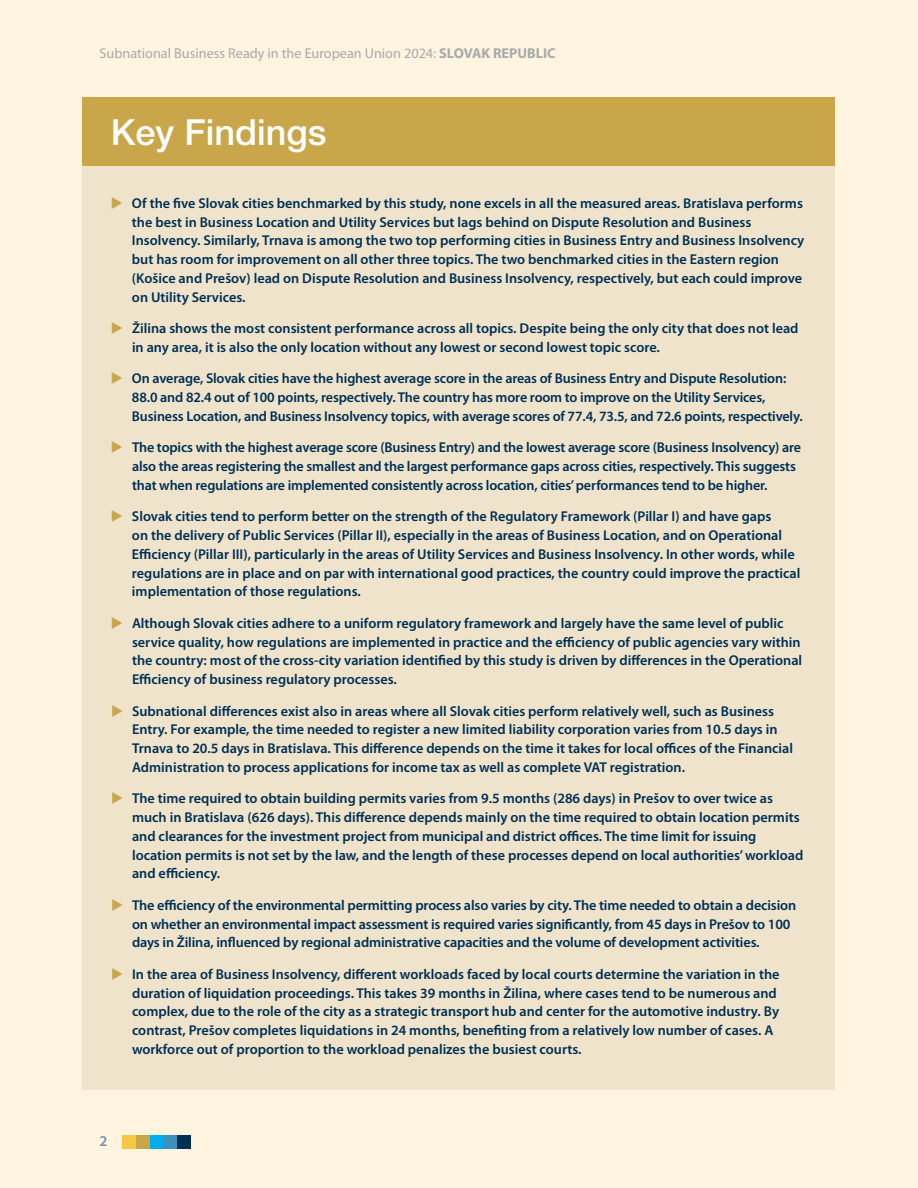
<style>
.page{position:relative;width:918px;height:1188px;background:#fef4df}
.page>*{position:absolute;margin:0;border:0;box-sizing:border-box;transform-origin:0 0}
.t1{font:500 36px "Helvetica Neue LT Pro";color:#fff}
.t2{font:600 15px "Myriad Pro";color:#7592b0}
.t3{font:600 14.25px/18.8px "Myriad Pro";color:#002f54}
.t4{font:14.25px "Myriad Pro";color:#a7a9ac}
.s1{font-weight:700}
</style>
<div class="page">
<div style="left:177px;top:1135px;width:14px;height:13px;background:#002f54"></div>
<div style="left:163px;top:1135px;width:14px;height:13px;background:#3991bc"></div>
<div style="left:149px;top:1135px;width:14px;height:13px;background:#00aeef"></div>
<div style="left:136px;top:1135px;width:13px;height:13px;background:#caa64b"></div>
<div style="left:122px;top:1135px;width:14px;height:13px;background:#f5c744"></div>
<div style="left:82px;top:98px;width:753px;height:992px;background:#efe4cb"></div>
<div style="left:82px;top:98px;width:753px;height:68px;background:#caa64b"></div>
<p class="t4" style="left:99px;top:44px;width:458px">Subnational Business Ready in the European Union 2024: <span class="s1">SLOVAK REPUBLIC</span></p>
<h1 class="t1" style="left:111px;top:110px;width:217px">Key Findings</h1>
<p class="t3" style="left:132px;top:193px;width:674px">Of the five Slovak cities benchmarked by this study, none excels in all the measured areas. Bratislava performs the best in Business Location and Utility Services but lags behind on Dispute Resolution and Business Insolvency. Similarly, Trnava is among the two top performing cities in Business Entry and Business Insolvency but has room for improvement on all other three topics. The two benchmarked cities in the Eastern region (Košice and Prešov) lead on Dispute Resolution and Business Insolvency, respectively, but each could improve on Utility Services.</p>
<p class="t3" style="left:132px;top:319px;width:668px">Žilina shows the most consistent performance across all topics. Despite being the only city that does not lead in any area, it is also the only location without any lowest or second lowest topic score.</p>
<p class="t3" style="left:132px;top:369px;width:672px">On average, Slovak cities have the highest average score in the areas of Business Entry and Dispute Resolution:<br>88.0 and 82.4 out of 100 points, respectively. The country has more room to improve on the Utility Services,<br>Business Location, and Business Insolvency topics, with average scores of 77.4, 73.5, and 72.6 points, respectively.</p>
<p class="t3" style="left:132px;top:438px;width:671px">The topics with the highest average score (Business Entry) and the lowest average score (Business Insolvency) are also the areas registering the smallest and the largest performance gaps across cities, respectively. This suggests that when regulations are implemented consistently across location, cities’ performances tend to be higher.</p>
<p class="t3" style="left:132px;top:507px;width:670px">Slovak cities tend to perform better on the strength of the Regulatory Framework (Pillar I) and have gaps<br>on the delivery of Public Services (Pillar II), especially in the areas of Business Location, and on Operational Efficiency (Pillar III), particularly in the areas of Utility Services and Business Insolvency. In other words, while regulations are in place and on par with international good practices, the country could improve the practical implementation of those regulations.</p>
<p class="t3" style="left:132px;top:613px;width:672px">Although Slovak cities adhere to a uniform regulatory framework and largely have the same level of public service quality, how regulations are implemented in practice and the efficiency of public agencies vary within the country: most of the cross-city variation identified by this study is driven by differences in the Operational Efficiency of business regulatory processes.</p>
<p class="t3" style="left:132px;top:701px;width:663px">Subnational differences exist also in areas where all Slovak cities perform relatively well, such as Business Entry. For example, the time needed to register a new limited liability corporation varies from 10.5 days in Trnava to 20.5 days in Bratislava. This difference depends on the time it takes for local offices of the Financial Administration to process applications for income tax as well as complete VAT registration.</p>
<p class="t3" style="left:132px;top:789px;width:673px">The time required to obtain building permits varies from 9.5 months (286 days) in Prešov to over twice as much in Bratislava (626 days). This difference depends mainly on the time required to obtain location permits and clearances for the investment project from municipal and district offices. The time limit for issuing location permits is not set by the law, and the length of these processes depend on local authorities’ workload and efficiency.</p>
<p class="t3" style="left:132px;top:895px;width:666px">The efficiency of the environmental permitting process also varies by city. The time needed to obtain a decision on whether an environmental impact assessment is required varies significantly, from 45 days in Prešov to 100 days in Žilina, influenced by regional administrative capacities and the volume of development activities.</p>
<p class="t3" style="left:132px;top:964px;width:649px">In the area of Business Insolvency, different workloads faced by local courts determine the variation in the duration of liquidation proceedings. This takes 39 months in Žilina, where cases tend to be numerous and complex, due to the role of the city as a strategic transport hub and center for the automotive industry. By contrast, Prešov completes liquidations in 24 months, benefiting from a relatively low number of cases. A workforce out of proportion to the workload penalizes the busiest courts.</p>
<p class="t2" style="left:99px;top:1131px;width:10px">2</p>
</div>
